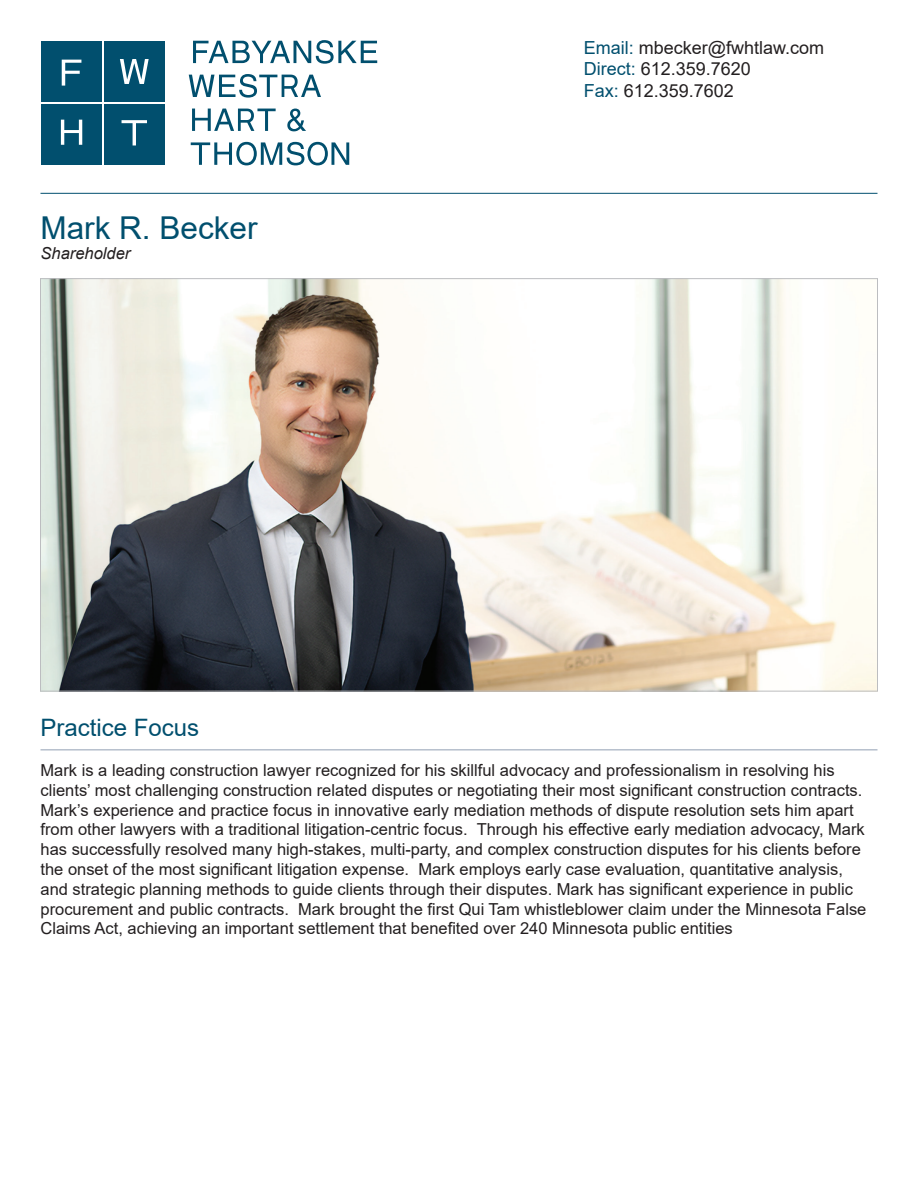
<style>
.page{position:relative;width:918px;height:1188px;background:#fff}
.page>*{position:absolute;margin:0;border:0;box-sizing:border-box;transform-origin:0 0}
.t1{font:31.5px "Arial";color:#014f6e}
.t2{font:24px "Arial";color:#014f6e}
.t3{font:18px/21.6px "Arial";color:#231f20}
.t4{font:16.5px/19.8px "Arial";color:#231f20}
.t5{font:italic 16.5px "Arial";color:#231f20}
.s1{color:#014f6e}
</style>
<div class="page">
<hr style="left:40px;top:749px;width:838px;height:1px;background:#919fb3">
<img style="left:42px;top:280px;width:834px;height:410px">
<div style="left:41px;top:41px;width:61px;height:61px;background:#014f6e"></div>
<svg style="left:193px;top:40px;width:184px;height:24px"></svg>
<svg style="left:191px;top:142px;width:158px;height:23px"></svg>
<svg style="left:189px;top:74px;width:132px;height:24px"></svg>
<svg style="left:287px;top:109px;width:19px;height:22px"></svg>
<svg style="left:192px;top:109px;width:84px;height:22px"></svg>
<svg style="left:62px;top:60px;width:19px;height:26px"></svg>
<div style="left:104px;top:41px;width:61px;height:60px;background:#014f6e"></div>
<div style="left:41px;top:104px;width:61px;height:60px;background:#014f6e"></div>
<div style="left:104px;top:104px;width:61px;height:60px;background:#014f6e"></div>
<svg style="left:122px;top:120px;width:25px;height:25px"></svg>
<svg style="left:120px;top:59px;width:29px;height:25px"></svg>
<svg style="left:61px;top:120px;width:21px;height:25px"></svg>
<hr style="left:40px;top:193px;width:838px;height:1px;background:#014f6e">
<h1 class="t1" style="left:40px;top:207px;width:219px">Mark R. Becker</h1>
<p class="t5" style="left:40px;top:243px;width:91px">Shareholder</p>
<p class="t3" style="left:584px;top:36px;width:242px"><span class="s1">Email:</span> mbecker@fwhtlaw.com<br><span class="s1">Direct:</span> 612.359.7620<br><span class="s1">Fax:</span> 612.359.7602</p>
<h2 class="t2" style="left:40px;top:711px;width:160px">Practice Focus</h2>
<p class="t4" style="left:40px;top:760px;width:827px">Mark is a leading construction lawyer recognized for his skillful advocacy and professionalism in resolving his clients’ most challenging construction related disputes or negotiating their most significant construction contracts.<br>Mark’s experience and practice focus in innovative early mediation methods of dispute resolution sets him apart from other lawyers with a traditional litigation-centric focus. Through his effective early mediation advocacy, Mark has successfully resolved many high-stakes, multi-party, and complex construction disputes for his clients before the onset of the most significant litigation expense. Mark employs early case evaluation, quantitative analysis, and strategic planning methods to guide clients through their disputes. Mark has significant experience in public procurement and public contracts. Mark brought the first Qui Tam whistleblower claim under the Minnesota False Claims Act, achieving an important settlement that benefited over 240 Minnesota public entities</p>
</div>
